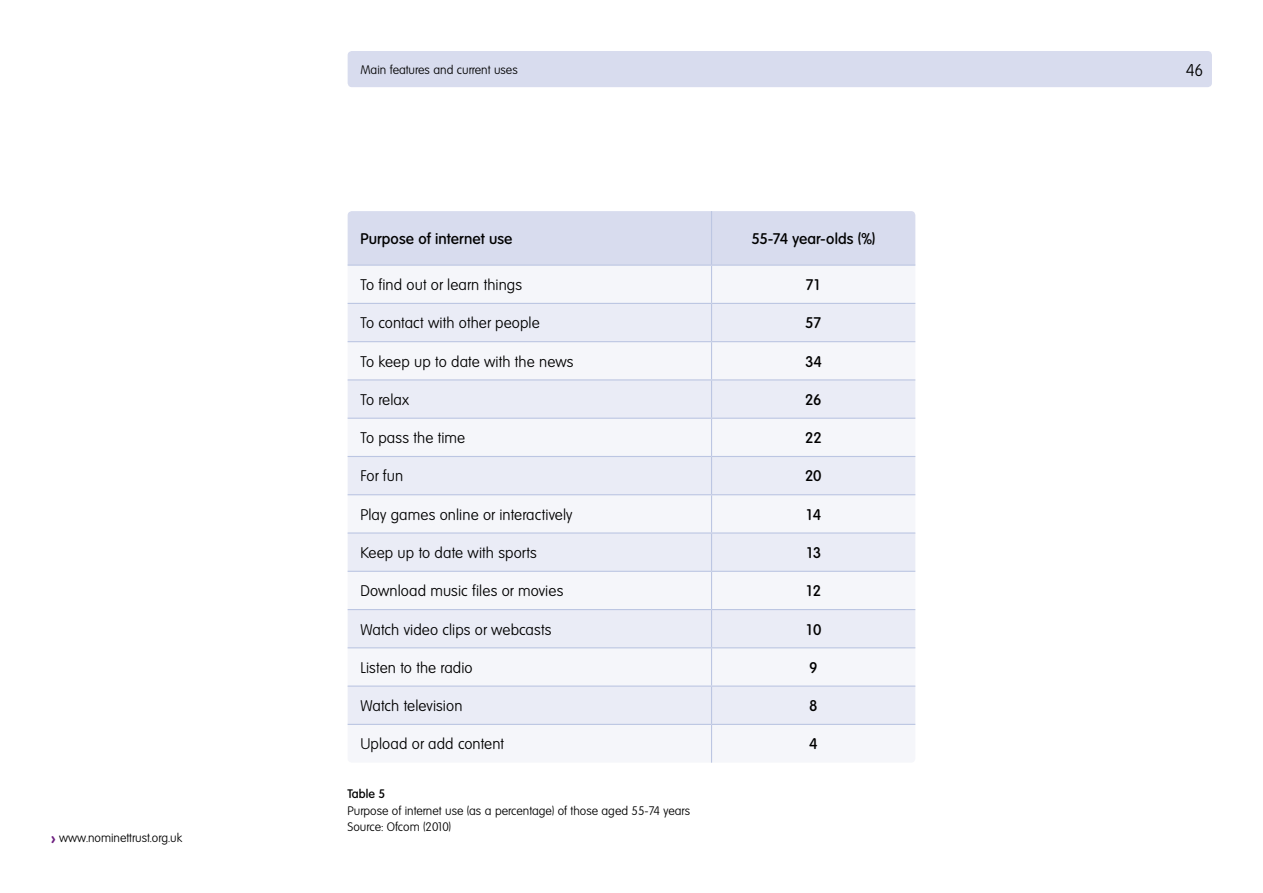
<style>
.page{position:relative;width:1263px;height:893px;background:#fff}
.page>*{position:absolute;margin:0;border:0;box-sizing:border-box;transform-origin:0 0}
.t1{font:300 16.5px "Volkswagen TS";color:#000}
.t2{font:300 15px "Volkswagen TS";letter-spacing:.005em;color:#000}
.t3{font:500 15px "Volkswagen TS";letter-spacing:.005em;color:#000}
.t4{font:300 12px/16.5px "Volkswagen TS";color:#000}
.t5{font:500 12px "Volkswagen TS";color:#000}
.s1{font-weight:600;font-size:16.5px;color:#6d1f80}
</style>
<div class="page">
<div style="left:348px;top:51px;width:864px;height:36px;background:#d8dcee;border-radius:4px"></div>
<div style="left:348px;top:211px;width:567px;height:54px;background:#d8dcee"></div>
<svg style="left:348px;top:304px;width:567px;height:420px;fill:#eaecf6"></svg>
<hr style="left:711px;top:211px;width:1px;height:54px;background:#bcc6e2">
<hr style="left:348px;top:265px;width:363px;height:1px;background:#bcc6e2">
<hr style="left:711px;top:265px;width:204px;height:1px;background:#bcc6e2">
<hr style="left:711px;top:266px;width:1px;height:37px;background:#bcc6e2">
<hr style="left:348px;top:303px;width:363px;height:1px;background:#bcc6e2">
<hr style="left:711px;top:303px;width:204px;height:1px;background:#bcc6e2">
<hr style="left:711px;top:304px;width:1px;height:37px;background:#bcc6e2">
<hr style="left:348px;top:341px;width:363px;height:1px;background:#bcc6e2">
<hr style="left:711px;top:341px;width:204px;height:1px;background:#bcc6e2">
<hr style="left:711px;top:342px;width:1px;height:37px;background:#bcc6e2">
<hr style="left:348px;top:379px;width:363px;height:1px;background:#bcc6e2">
<hr style="left:711px;top:379px;width:204px;height:1px;background:#bcc6e2">
<hr style="left:711px;top:380px;width:1px;height:38px;background:#bcc6e2">
<hr style="left:348px;top:418px;width:363px;height:1px;background:#bcc6e2">
<hr style="left:711px;top:418px;width:204px;height:1px;background:#bcc6e2">
<hr style="left:711px;top:419px;width:1px;height:37px;background:#bcc6e2">
<hr style="left:348px;top:456px;width:363px;height:1px;background:#bcc6e2">
<hr style="left:711px;top:456px;width:204px;height:1px;background:#bcc6e2">
<hr style="left:711px;top:457px;width:1px;height:37px;background:#bcc6e2">
<hr style="left:348px;top:494px;width:363px;height:1px;background:#bcc6e2">
<hr style="left:711px;top:494px;width:204px;height:1px;background:#bcc6e2">
<hr style="left:711px;top:495px;width:1px;height:37px;background:#bcc6e2">
<hr style="left:348px;top:532px;width:363px;height:2px;background:#bcc6e2">
<hr style="left:711px;top:532px;width:204px;height:2px;background:#bcc6e2">
<hr style="left:711px;top:534px;width:1px;height:37px;background:#bcc6e2">
<hr style="left:348px;top:571px;width:363px;height:1px;background:#bcc6e2">
<hr style="left:711px;top:571px;width:204px;height:1px;background:#bcc6e2">
<hr style="left:711px;top:572px;width:1px;height:37px;background:#bcc6e2">
<hr style="left:348px;top:609px;width:363px;height:1px;background:#bcc6e2">
<hr style="left:711px;top:609px;width:204px;height:1px;background:#bcc6e2">
<hr style="left:711px;top:610px;width:1px;height:37px;background:#bcc6e2">
<hr style="left:348px;top:647px;width:363px;height:1px;background:#bcc6e2">
<hr style="left:711px;top:647px;width:204px;height:1px;background:#bcc6e2">
<hr style="left:711px;top:648px;width:1px;height:37px;background:#bcc6e2">
<hr style="left:348px;top:685px;width:363px;height:2px;background:#bcc6e2">
<hr style="left:711px;top:685px;width:204px;height:2px;background:#bcc6e2">
<hr style="left:711px;top:687px;width:1px;height:37px;background:#bcc6e2">
<hr style="left:348px;top:724px;width:363px;height:1px;background:#bcc6e2">
<hr style="left:711px;top:724px;width:204px;height:1px;background:#bcc6e2">
<hr style="left:711px;top:725px;width:1px;height:38px;background:#bcc6e2">
<p class="t4" style="left:51px;top:830px;width:133px"><span class="s1">&gt;</span> www.nominettrust.org.uk</p>
<p class="t4" style="left:360px;top:61px;width:159px">Main features and current uses</p>
<p class="t3" style="left:360px;top:229px;width:154px">Purpose of internet use</p>
<p class="t3" style="left:751px;top:229px;width:126px">55-74 year-olds (%)</p>
<p class="t2" style="left:360px;top:276px;width:163px">To find out or learn things</p>
<p class="t3" style="left:805px;top:276px;width:18px">71</p>
<p class="t2" style="left:360px;top:315px;width:181px">To contact with other people</p>
<p class="t3" style="left:805px;top:314px;width:18px">57</p>
<p class="t2" style="left:360px;top:353px;width:215px">To keep up to date with the news</p>
<p class="t3" style="left:805px;top:352px;width:18px">34</p>
<p class="t2" style="left:360px;top:391px;width:50px">To relax</p>
<p class="t3" style="left:805px;top:391px;width:18px">26</p>
<p class="t2" style="left:360px;top:429px;width:106px">To pass the time</p>
<p class="t3" style="left:805px;top:429px;width:18px">22</p>
<p class="t2" style="left:360px;top:468px;width:44px">For fun</p>
<p class="t3" style="left:805px;top:467px;width:18px">20</p>
<p class="t2" style="left:360px;top:506px;width:214px">Play games online or interactively</p>
<p class="t3" style="left:806px;top:505px;width:17px">14</p>
<p class="t2" style="left:360px;top:544px;width:178px">Keep up to date with sports</p>
<p class="t3" style="left:806px;top:544px;width:17px">13</p>
<p class="t2" style="left:360px;top:582px;width:204px">Download music files or movies</p>
<p class="t3" style="left:806px;top:582px;width:17px">12</p>
<p class="t2" style="left:360px;top:621px;width:193px">Watch video clips or webcasts</p>
<p class="t3" style="left:805px;top:620px;width:17px">10</p>
<p class="t2" style="left:360px;top:659px;width:114px">Listen to the radio</p>
<p class="t3" style="left:809px;top:659px;width:10px">9</p>
<p class="t2" style="left:360px;top:697px;width:104px">Watch television</p>
<p class="t3" style="left:809px;top:697px;width:10px">8</p>
<p class="t2" style="left:360px;top:735px;width:145px">Upload or add content</p>
<p class="t3" style="left:809px;top:735px;width:10px">4</p>
<p class="t5" style="left:348px;top:787px;width:39px">Table 5</p>
<p class="t4" style="left:348px;top:802px;width:344px">Purpose of internet use (as a percentage) of those aged 55-74 years<br>Source: Ofcom (2010)</p>
<p class="t1" style="left:1186px;top:60px;width:19px">46</p>
</div>
